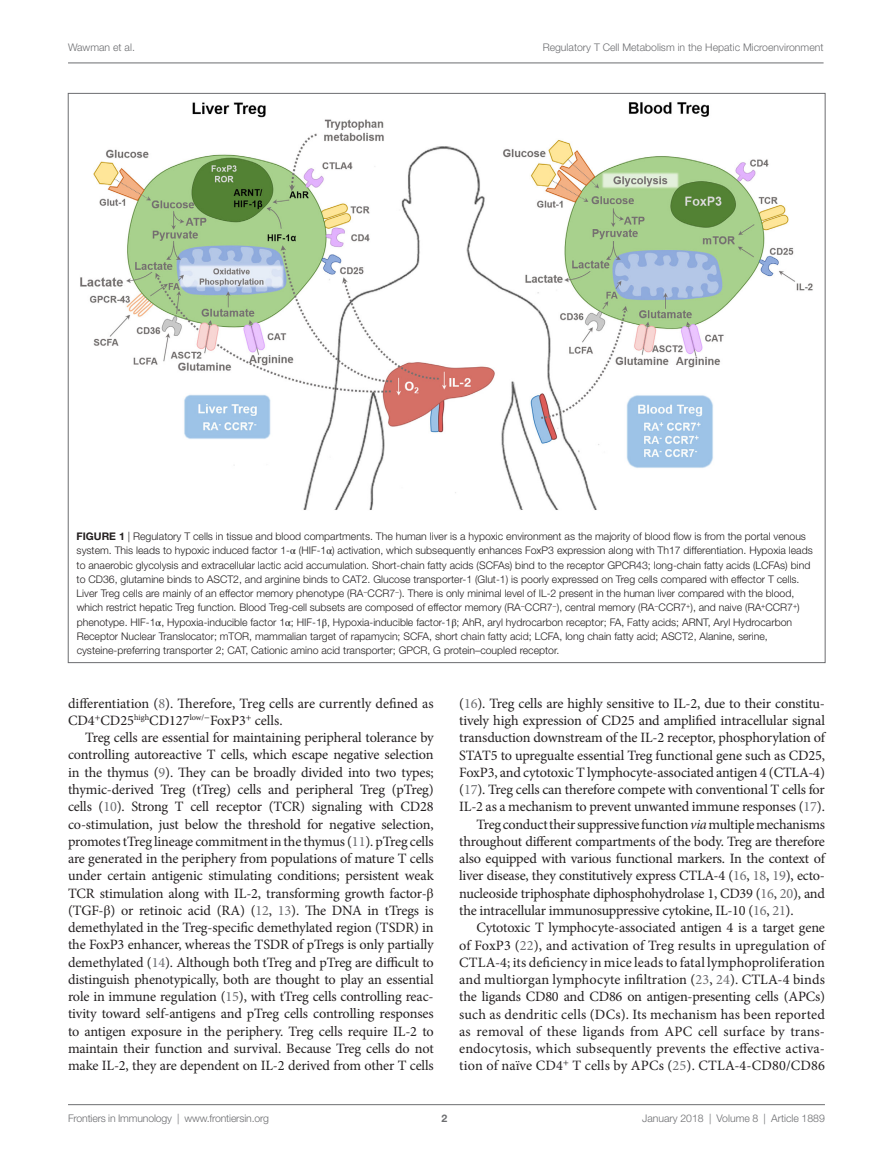
<style>
.page{position:relative;width:893px;height:1170px;background:#fff}
.page>*{position:absolute;margin:0;border:0;box-sizing:border-box;transform-origin:0 0}
.t1{font:14.25px/17.2px "Minion Pro";letter-spacing:-.01em;color:#231f20}
.t2{font:14.25px "Minion Pro";letter-spacing:.01em;color:#231f20}
.t3{font:300 10.5px/14.2px "Helvetica Neue LT Std";color:#231f20}
.t4{font:300 10.5px "Helvetica Neue LT Std";color:#6c6d70}
.t5{font:700 10.5px "Helvetica Neue LT Std";color:#6c6d70}
.s1{font-weight:700}
.s2{font-family:"STIX General";font-weight:400}
.s3{color:#6c6d70}
.s4{font-family:"STIX General"}
.s5{font-style:italic}
</style>
<div class="page">
<img style="left:80px;top:102px;width:733px;height:408px">
<hr style="left:68px;top:63px;width:756px;height:1px;background:#6c6d70">
<hr style="left:68px;top:1104px;width:757px;height:1px;background:#6c6d70">
<p class="t4" style="left:68px;top:41px;width:68px">Wawman et al.</p>
<p class="t4" style="left:543px;top:41px;width:282px">Regulatory T Cell Metabolism in the Hepatic Microenvironment</p>
<p class="t3" style="left:77px;top:529px;width:738px"><span class="s1">FIGURE 1</span> | Regulatory T cells in tissue and blood compartments. The human liver is a hypoxic environment as the majority of blood flow is from the portal venous system. This leads to hypoxic induced factor 1-<span class="s2">α</span> (HIF-1<span class="s2">α</span>) activation, which subsequently enhances FoxP3 expression along with Th17 differentiation. Hypoxia leads to anaerobic glycolysis and extracellular lactic acid accumulation. Short-chain fatty acids (SCFAs) bind to the receptor GPCR43; long-chain fatty acids (LCFAs) bind to CD36, glutamine binds to ASCT2, and arginine binds to CAT2. Glucose transporter-1 (Glut-1) is poorly expressed on Treg cells compared with effector T cells.<br>Liver Treg cells are mainly of an effector memory phenotype (RA<sup>−</sup>CCR7<sup>−</sup>). There is only minimal level of IL-2 present in the human liver compared with the blood, which restrict hepatic Treg function. Blood Treg-cell subsets are composed of effector memory (RA<sup>−</sup>CCR7<sup>−</sup>), central memory (RA<sup>−</sup>CCR7<sup>+</sup>), and naive (RA<sup>+</sup>CCR7<sup>+</sup>) phenotype. HIF-1<span class="s2">α</span>, Hypoxia-inducible factor 1<span class="s2">α</span>; HIF-1<span class="s2">β</span>, Hypoxia-inducible factor-1<span class="s2">β</span>; AhR, aryl hydrocarbon receptor; FA, Fatty acids; ARNT, Aryl Hydrocarbon Receptor Nuclear Translocator; mTOR, mammalian target of rapamycin; SCFA, short chain fatty acid; LCFA, long chain fatty acid; ASCT2, Alanine, serine, cysteine-preferring transporter 2; CAT, Cationic amino acid transporter; GPCR, G protein–coupled receptor.</p>
<p class="t1" style="left:68px;top:694px;width:367px">differentiation (<span class="s3">8</span>). Therefore, Treg cells are currently defined as<br>CD4<sup>+</sup>CD25<sup>high</sup>CD127<sup>low/</sup><sup>−</sup>FoxP3<sup>+</sup> cells.</p>
<p class="t1" style="left:68px;top:729px;width:367px;text-align:justify;text-indent:17px">Treg cells are essential for maintaining peripheral tolerance by controlling autoreactive T cells, which escape negative selection in the thymus (<span class="s3">9</span>). They can be broadly divided into two types; thymic-derived Treg (tTreg) cells and peripheral Treg (pTreg) cells (<span class="s3">10</span>). Strong T cell receptor (TCR) signaling with CD28 co-stimulation, just below the threshold for negative selection, promotes tTreg lineage commitment in the thymus (<span class="s3">11</span>). pTreg cells are generated in the periphery from populations of mature T cells under certain antigenic stimulating conditions; persistent weak TCR stimulation along with IL-2, transforming growth factor-<span class="s4">β </span>(TGF-<span class="s4">β</span>) or retinoic acid (RA) (<span class="s3">12</span>, <span class="s3">13</span>). The DNA in tTregs is demethylated in the Treg-specific demethylated region (TSDR) in the FoxP3 enhancer, whereas the TSDR of pTregs is only partially demethylated (<span class="s3">14</span>). Although both tTreg and pTreg are difficult to distinguish phenotypically, both are thought to play an essential role in immune regulation (<span class="s3">15</span>), with tTreg cells controlling reac&shy;tivity toward self-antigens and pTreg cells controlling responses to antigen exposure in the periphery. Treg cells require IL-2 to maintain their function and survival. Because Treg cells do not make IL-2, they are dependent on IL-2 derived from other T cells</p>
<p class="t1" style="left:459px;top:694px;width:367px">(<span class="s3">16</span>). Treg cells are highly sensitive to IL-2, due to their constitu-</p>
<p class="t1" style="left:459px;top:712px;width:367px">tively high expression of CD25 and amplified intracellular signal</p>
<p class="t1" style="left:459px;top:729px;width:367px">transduction downstream of the IL-2 receptor, phosphorylation of</p>
<p class="t1" style="left:459px;top:746px;width:367px">STAT5 to upregualte essential Treg functional gene such as CD25,</p>
<p class="t1" style="left:459px;top:763px;width:367px">FoxP3, and cytotoxic T lymphocyte-associated antigen 4 (CTLA-4)</p>
<p class="t1" style="left:459px;top:781px;width:367px">(<span class="s3">17</span>). Treg cells can therefore compete with conventional T cells for</p>
<p class="t1" style="left:459px;top:798px;width:367px">IL-2 as a mechanism to prevent unwanted immune responses (<span class="s3">17</span>).</p>
<p class="t1" style="left:476px;top:815px;width:350px">Treg conduct their suppressive function <span class="s5">via</span> multiple mechanisms</p>
<p class="t1" style="left:459px;top:832px;width:367px">throughout different compartments of the body. Treg are therefore</p>
<p class="t1" style="left:459px;top:850px;width:367px">also equipped with various functional markers. In the context of</p>
<p class="t1" style="left:459px;top:867px;width:367px">liver disease, they constitutively express CTLA-4 (<span class="s3">16</span>, <span class="s3">18</span>, <span class="s3">19</span>), ecto-</p>
<p class="t1" style="left:459px;top:884px;width:367px">nucleoside triphosphate diphosphohydrolase 1, CD39 (<span class="s3">16</span>, <span class="s3">20</span>), and</p>
<p class="t1" style="left:459px;top:901px;width:336px">the intracellular immunosuppressive cytokine, IL-10 (<span class="s3">16</span>, <span class="s3">21</span>).</p>
<p class="t1" style="left:476px;top:919px;width:350px">Cytotoxic T lymphocyte-associated antigen 4 is a target gene</p>
<p class="t2" style="left:459px;top:935px;width:367px">of FoxP3 (<span class="s3">22</span>), and activation of Treg results in upregulation of</p>
<p class="t2" style="left:459px;top:952px;width:367px">CTLA-4; its deficiency in mice leads to fatal lymphoproliferation</p>
<p class="t2" style="left:459px;top:969px;width:367px">and multiorgan lymphocyte infiltration (<span class="s3">23</span>, <span class="s3">24</span>). CTLA-4 binds</p>
<p class="t1" style="left:459px;top:988px;width:367px">the ligands CD80 and CD86 on antigen-presenting cells (APCs)</p>
<p class="t2" style="left:459px;top:1004px;width:367px">such as dendritic cells (DCs). Its mechanism has been reported</p>
<p class="t2" style="left:459px;top:1021px;width:367px">as removal of these ligands from APC cell surface by trans-</p>
<p class="t2" style="left:459px;top:1038px;width:367px">endocytosis, which subsequently prevents the effective activa-</p>
<p class="t2" style="left:459px;top:1055px;width:367px">tion of naïve CD4<sup>+</sup> T cells by APCs (<span class="s3">25</span>). CTLA-4-CD80/CD86</p>
<p class="t4" style="left:68px;top:1111px;width:203px">Frontiers in Immunology | www.frontiersin.org</p>
<p class="t4" style="left:642px;top:1111px;width:184px">January 2018 | Volume 8 | Article 1889</p>
<p class="t5" style="left:441px;top:1111px;width:7px">2</p>
</div>
